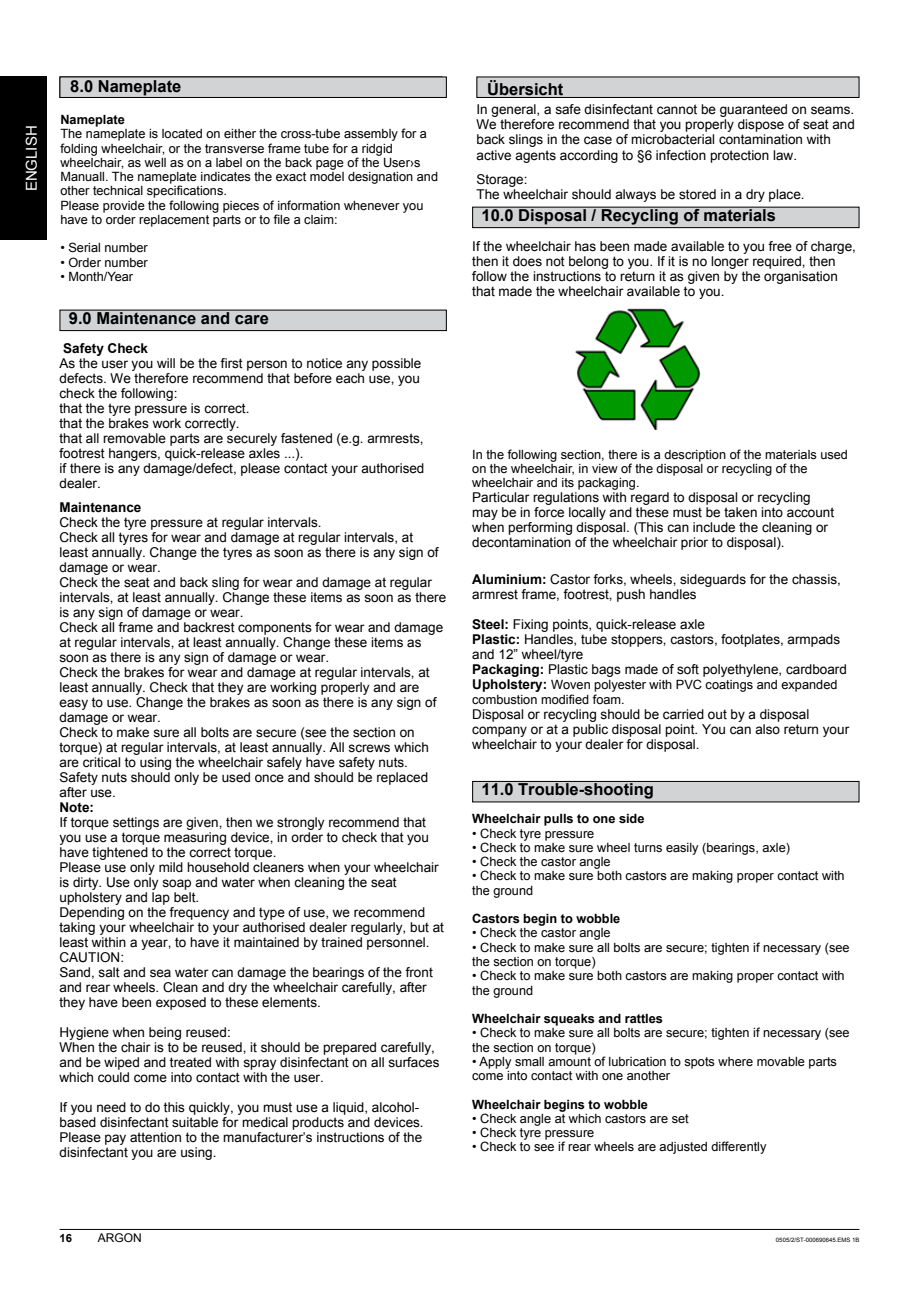
<style>
.page{position:relative;width:919px;height:1289px;background:#fff}
.page>*{position:absolute;margin:0;border:0;box-sizing:border-box;transform-origin:0 0}
.t1{font:700 16.5px "Arial";color:#000}
.t2{font:15px "Arial";color:#fff}
.t3{font:13.5px/15px "Arial";color:#000}
.t4{font:700 13.5px "Arial";color:#000}
.t5{font:12.75px/14.2px "Arial";color:#000}
.t6{font:700 12.75px "Arial";color:#000}
.t7{font:12px "Arial";color:#000}
.t8{font:700 11.25px "Arial";color:#000}
.t9{font:6px "Arial";color:#000}
.s1{font-weight:700}
.s2{font-weight:700;font-size:13.5px}
</style>
<div class="page">
<hr style="left:60px;top:1228px;width:799px;height:1px;background:#000">
<div style="left:477px;top:77px;width:382px;height:20px;background:#d1d3d4"></div>
<div style="left:476px;top:77px;width:383px;height:21px;border:1px solid #000"></div>
<div style="left:0;top:77px;width:47px;height:163px;background:#000"></div>
<div style="left:60px;top:310px;width:386px;height:20px;background:#d1d3d4"></div>
<div style="left:60px;top:310px;width:386px;height:21px;border:1px solid #000"></div>
<div style="left:472px;top:207px;width:387px;height:21px;background:#d1d3d4"></div>
<div style="left:472px;top:207px;width:387px;height:21px;border:1px solid #000"></div>
<div style="left:472px;top:781px;width:387px;height:21px;background:#d1d3d4"></div>
<div style="left:472px;top:781px;width:387px;height:21px;border:1px solid #000"></div>
<img style="left:575px;top:308px;width:126px;height:121px">
<div style="left:60px;top:77px;width:386px;height:20px;background:#d1d3d4"></div>
<div style="left:60px;top:77px;width:386px;height:21px;border:1px solid #000"></div>
<p class="t2" style="left:22px;top:191px;width:67px;rotate:-90deg">ENGLISH</p>
<p class="t1" style="left:70px;top:78px;width:78px">Übersicht</p>
<p class="t1" style="left:487px;top:78px;width:78px">Übersicht</p>
<p class="t1" style="left:70px;top:76px;width:112px">8.0 Nameplate</p>
<p class="t6" style="left:60px;top:111px;width:66px">Nameplate</p>
<p class="t5" style="left:60px;top:127px;width:379px">The nameplate is located on either the cross-tube assembly for a folding wheelchair, or the transverse frame tube for a ridgid wheelchair, as well as on a label on the back page of the User›s Manuall. The nameplate indicates the exact model designation and other technical specifications.<br>Please provide the following pieces of information whenever you have to order replacement parts or to file a claim:</p>
<p class="t5" style="left:60px;top:241px;width:89px">• Serial number</p>
<p class="t5" style="left:60px;top:255px;width:89px">• Order number</p>
<p class="t5" style="left:60px;top:269px;width:74px">• Month/Year</p>
<p class="t3" style="left:476px;top:102px;width:380px">In general, a safe disinfectant cannot be guaranteed on seams.<br>We therefore recommend that you properly dispose of seat and back slings in the case of microbacterial contamination with active agents according to §6 infection protection law.</p>
<p class="t3" style="left:476px;top:171px;width:329px">Storage:<br>The wheelchair should always be stored in a dry place.</p>
<p class="t1" style="left:481px;top:204px;width:296px">10.0 Disposal / Recycling of materials</p>
<p class="t3" style="left:472px;top:238px;width:385px">If the wheelchair has been made available to you free of charge, then it does not belong to you. If it is no longer required, then follow the instructions to return it as given by the organisation that made the wheelchair available to you.</p>
<p class="t1" style="left:69px;top:307px;width:201px">9.0 Maintenance and care</p>
<p class="t4" style="left:63px;top:339px;width:86px">Safety Check</p>
<p class="t3" style="left:60px;top:355px;width:366px">As the user you will be the first person to notice any possible defects. We therefore recommend that before each use, you check the following:<br>that the tyre pressure is correct.<br>that the brakes work correctly.<br>that all removable parts are securely fastened (e.g. armrests, footrest hangers, quick-release axles ...).<br>if there is any damage/defect, please contact your authorised dealer.</p>
<p class="t4" style="left:60px;top:498px;width:83px">Maintenance</p>
<p class="t3" style="left:60px;top:514px;width:388px">Check the tyre pressure at regular intervals.<br>Check all tyres for wear and damage at regular intervals, at<br>least annually. Change the tyres as soon as there is any sign of damage or wear.<br>Check the seat and back sling for wear and damage at regular intervals, at least annually. Change these items as soon as there is any sign of damage or wear.<br>Check all frame and backrest components for wear and damage at regular intervals, at least annually. Change these items as soon as there is any sign of damage or wear.<br>Check the brakes for wear and damage at regular intervals, at least annually. Check that they are working properly and are easy to use. Change the brakes as soon as there is any sign of damage or wear.<br>Check to make sure all bolts are secure (see the section on torque) at regular intervals, at least annually. All screws which are critical to using the wheelchair safely have safety nuts.<br>Safety nuts should only be used once and should be replaced after use.</p>
<p class="t4" style="left:60px;top:798px;width:36px">Note:</p>
<p class="t3" style="left:60px;top:814px;width:386px">If torque settings are given, then we strongly recommend that you use a torque measuring device, in order to check that you have tightened to the correct torque.<br>Please use only mild household cleaners when your wheelchair is dirty. Use only soap and water when cleaning the seat upholstery and lap belt.<br>Depending on the frequency and type of use, we recommend taking your wheelchair to your authorised dealer regularly, but at least within a year, to have it maintained by trained personnel.<br>CAUTION:<br>Sand, salt and sea water can damage the bearings of the front and rear wheels. Clean and dry the wheelchair carefully, after they have been exposed to these elements.</p>
<p class="t3" style="left:60px;top:1024px;width:381px">Hygiene when being reused:<br>When the chair is to be reused, it should be prepared carefully, and be wiped and treated with spray disinfectant on all surfaces which could come into contact with the user.</p>
<p class="t3" style="left:60px;top:1099px;width:365px">If you need to do this quickly, you must use a liquid, alcohol&shy;based disinfectant suitable for medical products and devices.<br>Please pay attention to the manufacturer’s instructions of the disinfectant you are using.</p>
<p class="t5" style="left:472px;top:447px;width:377px">In the following section, there is a description of the materials used on the wheelchair, in view of the disposal or recycling of the wheelchair and its packaging.</p>
<p class="t3" style="left:472px;top:490px;width:363px">Particular regulations with regard to disposal or recycling may be in force locally and these must be taken into account when performing disposal. (This can include the cleaning or decontamination of the wheelchair prior to disposal).</p>
<p class="t3" style="left:472px;top:571px;width:370px"><span class="s1">Aluminium:</span> Castor forks, wheels, sideguards for the chassis, armrest frame, footrest, push handles</p>
<p class="t3" style="left:472px;top:616px;width:376px"><span class="s1">Steel:</span> Fixing points, quick-release axle<br><span class="s1">Plastic:</span> Handles, tube stoppers, castors, footplates, armpads and 12” wheel/tyre<br><span class="s1">Packaging:</span> Plastic bags made of soft polyethylene, cardboard</p>
<p class="t5" style="left:472px;top:677px;width:367px;line-height:15px"><span class="s2">Upholstery:</span> Woven polyester with PVC coatings and expanded combustion modified foam.</p>
<p class="t3" style="left:472px;top:706px;width:378px">Disposal or recycling should be carried out by a disposal company or at a public disposal point. You can also return your wheelchair to your dealer for disposal.</p>
<p class="t1" style="left:481px;top:778px;width:174px">11.0 Trouble-shooting</p>
<p class="t6" style="left:472px;top:810px;width:174px">Wheelchair pulls to one side</p>
<p class="t5" style="left:472px;top:826px;width:124px">• Check tyre pressure</p>
<p class="t5" style="left:472px;top:840px;width:319px">• Check to make sure wheel turns easily (bearings, axle)</p>
<p class="t5" style="left:472px;top:854px;width:140px">• Check the castor angle</p>
<p class="t5" style="left:472px;top:869px;width:374px">• Check to make sure both castors are making proper contact with the ground</p>
<p class="t6" style="left:472px;top:910px;width:150px">Castors begin to wobble</p>
<p class="t5" style="left:472px;top:926px;width:140px">• Check the castor angle</p>
<p class="t5" style="left:472px;top:940px;width:379px">• Check to make sure all bolts are secure; tighten if necessary (see the section on torque)</p>
<p class="t5" style="left:472px;top:968px;width:374px">• Check to make sure both castors are making proper contact with the ground</p>
<p class="t6" style="left:472px;top:1010px;width:192px">Wheelchair squeaks and rattles</p>
<p class="t5" style="left:472px;top:1025px;width:379px">• Check to make sure all bolts are secure; tighten if necessary (see the section on torque)</p>
<p class="t5" style="left:472px;top:1054px;width:366px">• Apply small amount of lubrication to spots where movable parts come into contact with one another</p>
<p class="t6" style="left:472px;top:1095px;width:177px">Wheelchair begins to wobble</p>
<p class="t5" style="left:472px;top:1111px;width:218px">• Check angle at which castors are set</p>
<p class="t5" style="left:472px;top:1125px;width:124px">• Check tyre pressure</p>
<p class="t5" style="left:472px;top:1139px;width:296px">• Check to see if rear wheels are adjusted differently</p>
<p class="t8" style="left:60px;top:1230px;width:14px">16</p>
<p class="t7" style="left:98px;top:1230px;width:46px">ARGON</p>
<p class="t9" style="left:776px;top:1235px;width:85px">0505/2/ST-000690645.EMS 1B</p>
</div>
